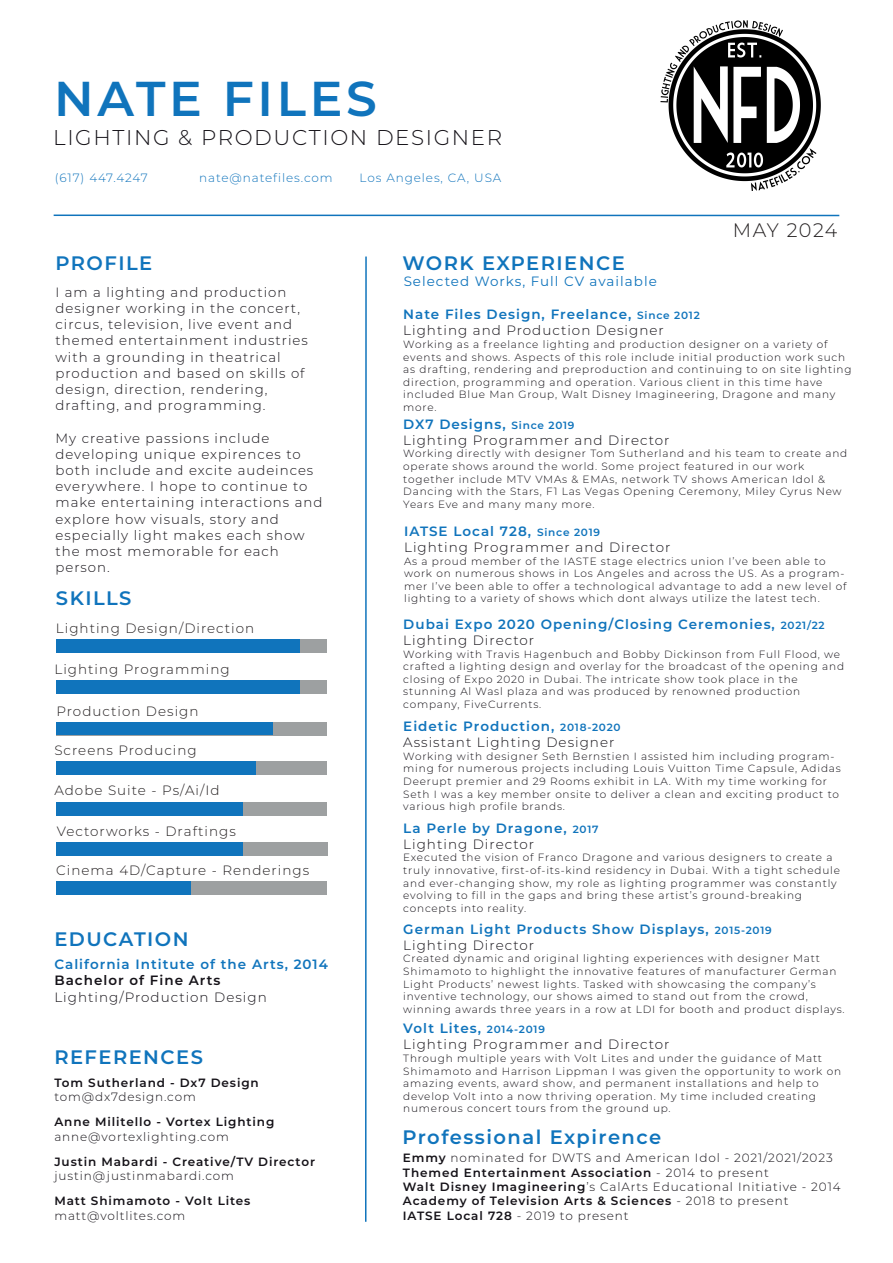
<style>
.page{position:relative;width:893px;height:1263px;background:#fff}
.page>*{position:absolute;margin:0;border:0;box-sizing:border-box;transform-origin:0 0}
.t1{font:600 48.9px "Montserrat";letter-spacing:.075em;color:#1074bc}
.t2{font:300 21.45px "Montserrat";letter-spacing:.075em;color:#151218}
.t3{font:600 19.5px "Montserrat";letter-spacing:.075em;color:#1074bc}
.t4{font:300 19.5px "Montserrat";letter-spacing:.07em;color:#231f20}
.t5{font:300 13.5px/16.2px "Montserrat";letter-spacing:.075em;color:#151218}
.t6{font:600 13.5px/16.2px "Montserrat";letter-spacing:.075em;color:#1074bc}
.t7{font:300 13.5px "Montserrat";letter-spacing:.075em;color:#231f20}
.t8{font:13.5px "Montserrat";letter-spacing:.075em;color:#1074bc}
.t9{font:600 13.5px "Montserrat";letter-spacing:.075em;color:#151218}
.t10{font:300 12px/14.4px "Montserrat";letter-spacing:.075em;color:#151218}
.t11{font:600 12px "Montserrat";letter-spacing:.075em;color:#151218}
.t12{font:300 12px "Montserrat";letter-spacing:.075em;color:#1074bc}
.t13{font:300 10.5px/12.6px "Montserrat";letter-spacing:.075em;color:#151218}
.s1{font-weight:600;color:#1074bc}
.s2{font-weight:600;font-size:10.5px;color:#1074bc}
.s3{font-size:10.5px}
.s4{font-weight:300;color:#151218}
.s5{font-weight:600}
</style>
<div class="page">
<hr style="left:54px;top:214px;width:785px;height:2px;background:#1074bc">
<hr style="left:365px;top:256px;width:2px;height:966px;background:#1074bc">
<div style="left:56px;top:639px;width:270px;height:13px;background:#9da0a1"></div>
<div style="left:56px;top:639px;width:244px;height:13px;background:#1074bc"></div>
<div style="left:57px;top:681px;width:270px;height:13px;background:#9da0a1"></div>
<div style="left:56px;top:681px;width:244px;height:13px;background:#1074bc"></div>
<div style="left:57px;top:722px;width:270px;height:13px;background:#9da0a1"></div>
<div style="left:57px;top:723px;width:216px;height:12px;background:#1074bc"></div>
<div style="left:57px;top:762px;width:270px;height:13px;background:#9da0a1"></div>
<div style="left:57px;top:762px;width:199px;height:13px;background:#1074bc"></div>
<div style="left:57px;top:802px;width:270px;height:13px;background:#9da0a1"></div>
<div style="left:57px;top:802px;width:186px;height:13px;background:#1074bc"></div>
<div style="left:58px;top:842px;width:270px;height:13px;background:#9da0a1"></div>
<div style="left:57px;top:881px;width:270px;height:13px;background:#9da0a1"></div>
<div style="left:56px;top:881px;width:135px;height:13px;background:#1074bc"></div>
<div style="left:57px;top:842px;width:186px;height:13px;background:#1074bc"></div>
<img style="left:660px;top:20px;width:161px;height:171px">
<h1 class="t1" style="left:54px;top:64px;width:324px">NATE FILES</h1>
<h2 class="t2" style="left:53px;top:122px;width:450px">LIGHTING &amp; PRODUCTION DESIGNER</h2>
<p class="t12" style="left:55px;top:169px;width:94px">(617) 447.4247</p>
<p class="t12" style="left:199px;top:169px;width:135px">nate@natefiles.com</p>
<p class="t12" style="left:360px;top:169px;width:143px">Los Angeles, CA, USA</p>
<h3 class="t4" style="left:733px;top:217px;width:106px">MAY 2024</h3>
<h3 class="t3" style="left:56px;top:250px;width:98px">PROFILE</h3>
<p class="t5" style="left:56px;top:283px;width:254px">I am a lighting and production designer working in the concert, circus, television, live event and themed entertainment industries with a grounding in theatrical production and based on skills of design, direction, rendering, drafting, and programming.</p>
<p class="t5" style="left:56px;top:429px;width:268px">My creative passions include developing unique expirences to both include and excite audeinces everywhere. I hope to continue to make entertaining interactions and explore how visuals, story and especially light makes each show the most memorable for each person.</p>
<h3 class="t3" style="left:56px;top:584px;width:77px">SKILLS</h3>
<p class="t7" style="left:56px;top:619px;width:200px">Lighting Design/Direction</p>
<p class="t7" style="left:54px;top:660px;width:177px">Lighting Programming</p>
<p class="t7" style="left:56px;top:702px;width:144px">Production Design</p>
<p class="t7" style="left:54px;top:741px;width:144px">Screens Producing</p>
<p class="t7" style="left:54px;top:781px;width:167px">Adobe Suite - Ps/Ai/Id</p>
<p class="t7" style="left:57px;top:821px;width:181px">Vectorworks - Draftings</p>
<p class="t7" style="left:56px;top:860px;width:254px">Cinema 4D/Capture - Renderings</p>
<h3 class="t3" style="left:54px;top:925px;width:136px">EDUCATION</h3>
<p class="t6" style="left:54px;top:956px;width:275px">California Intitute of the Arts, 2014</p>
<p class="t9" style="left:54px;top:971px;width:168px">Bachelor of Fine Arts</p>
<p class="t5" style="left:54px;top:988px;width:214px">Lighting/Production Design</p>
<h3 class="t3" style="left:54px;top:1044px;width:150px">REFERENCES</h3>
<p class="t11" style="left:54px;top:1074px;width:206px">Tom Sutherland - Dx7 Design</p>
<p class="t10" style="left:54px;top:1089px;width:143px">tom@dx7design.com</p>
<p class="t11" style="left:54px;top:1113px;width:222px">Anne Militello - Vortex Lighting</p>
<p class="t10" style="left:54px;top:1129px;width:176px">anne@vortexlighting.com</p>
<p class="t11" style="left:54px;top:1153px;width:262px">Justin Mabardi - Creative/TV Director</p>
<p class="t10" style="left:54px;top:1168px;width:181px">justin@justinmabardi.com</p>
<p class="t11" style="left:54px;top:1193px;width:198px">Matt Shimamoto - Volt Lites</p>
<p class="t10" style="left:54px;top:1208px;width:132px">matt@voltlites.com</p>
<h3 class="t3" style="left:402px;top:250px;width:224px">WORK EXPERIENCE</h3>
<p class="t5" style="left:403px;top:306px;width:298px"><span class="s1">Nate Files Design, Freelance,</span> <span class="s2">Since 2012<br></span>Lighting and Production Designer</p>
<p class="t13" style="left:403px;top:338px;width:450px">Working as a freelance lighting and production designer on a variety of events and shows. Aspects of this role include initial production work such as drafting, rendering and preproduction and continuing to on site lighting direction, programming and operation. Various client in this time have included Blue Man Group, Walt Disney Imagineering, Dragone and many more.</p>
<p class="t8" style="left:404px;top:272px;width:255px">Selected Works, Full CV available</p>
<p class="t5" style="left:403px;top:415px;width:268px"><span class="s1">DX7 Designs,</span> <span class="s2">Since 2019<br></span>Lighting Programmer and Director</p>
<p class="t13" style="left:403px;top:447px;width:445px">Working directly with designer Tom Sutherland and his team to create and operate shows around the world. Some project featured in our work together include MTV VMAs &amp; EMAs, network TV shows American Idol &amp; Dancing with the Stars, F1 Las Vegas Opening Ceremony, Miley Cyrus New Years Eve and many many more.</p>
<p class="t5" style="left:404px;top:522px;width:268px"><span class="s1">IATSE Local 728,</span> <span class="s2">Since 2019<br></span>Lighting Programmer and Director</p>
<p class="t13" style="left:404px;top:554px;width:444px">As a proud member of the IASTE stage electrics union I’ve been able to work on numerous shows in Los Angeles and across the US. As a program&shy;mer I’ve been able to offer a technological advantage to add a new level of lighting to a variety of shows which dont always utilize the latest tech.</p>
<p class="t6" style="left:403px;top:615px;width:423px">Dubai Expo 2020 Opening/Closing Ceremonies, <span class="s3">2021/22<br></span><span class="s4">Lighting Director</span></p>
<p class="t13" style="left:403px;top:647px;width:442px">Working with Travis Hagenbuch and Bobby Dickinson from Full Flood, we crafted a lighting design and overlay for the broadcast of the opening and closing of Expo 2020 in Dubai. The intricate show took place in the stunning Al Wasl plaza and was produced by renowned production company, FiveCurrents.</p>
<p class="t5" style="left:403px;top:718px;width:219px"><span class="s1">Eidetic Production,</span> <span class="s2">2018-2020<br></span>Assistant Lighting Designer</p>
<p class="t13" style="left:403px;top:749px;width:439px">Working with designer Seth Bernstien I assisted him including program&shy;ming for numerous projects including Louis Vuitton Time Capsule, Adidas Deerupt premier and 29 Rooms exhibit in LA. With my time working for Seth I was a key member onsite to deliver a clean and exciting product to various high profile brands.</p>
<p class="t6" style="left:403px;top:819px;width:197px">La Perle by Dragone, <span class="s3">2017<br></span><span class="s4">Lighting Director</span></p>
<p class="t13" style="left:403px;top:851px;width:438px">Executed the vision of Franco Dragone and various designers to create a truly innovative, first-of-its-kind residency in Dubai. With a tight schedule and ever-changing show, my role as lighting programmer was constantly evolving to fill in the gaps and bring these artist’s ground-breaking concepts into reality.</p>
<p class="t6" style="left:403px;top:920px;width:370px">German Light Products Show Displays, <span class="s3">2015-2019<br></span><span class="s4">Lighting Director</span></p>
<p class="t13" style="left:403px;top:952px;width:443px">Created dynamic and original lighting experiences with designer Matt Shimamoto to highlight the innovative features of manufacturer German Light Products’ newest lights. Tasked with showcasing the company’s inventive technology, our shows aimed to stand out from the crowd, winning awards three years in a row at LDI for booth and product displays.</p>
<p class="t5" style="left:403px;top:1020px;width:268px"><span class="s1">Volt Lites,</span> <span class="s2">2014-2019<br></span>Lighting Programmer and Director</p>
<p class="t13" style="left:403px;top:1051px;width:439px">Through multiple years with Volt Lites and under the guidance of Matt Shimamoto and Harrison Lippman I was given the opportunity to work on amazing events, award show, and permanent installations and help to develop Volt into a now thriving operation. My time included creating numerous concert tours from the ground up.</p>
<h3 class="t3" style="left:402px;top:1123px;width:260px">Professional Expirence</h3>
<p class="t10" style="left:403px;top:1150px;width:439px"><span class="s5">Emmy</span> nominated for DWTS and American Idol - 2021/2021/2023<br><span class="s5">Themed Entertainment Association</span> - 2014 to present<br><span class="s5">Walt Disney Imagineering</span>’s CalArts Educational Initiative - 2014<br><span class="s5">Academy of Television Arts &amp; Sciences</span> - 2018 to present<br><span class="s5">IATSE Local 728</span> - 2019 to present</p>
</div>
